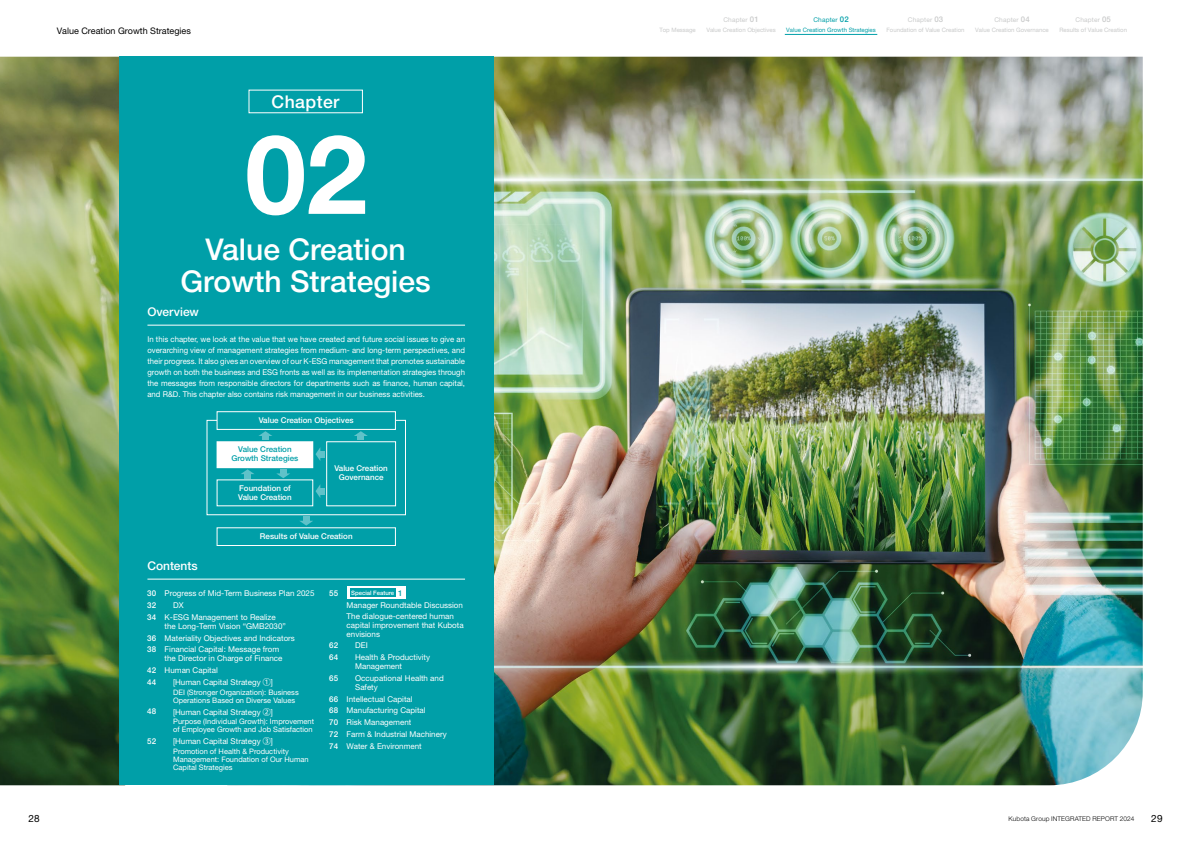
<style>
.page{position:relative;width:1191px;height:842px;background:#fff}
.page>*{position:absolute;margin:0;border:0;box-sizing:border-box;transform-origin:0 0}
.t1{font:700 110px "Helvetica Neue LT Std";color:#fff}
.t2{font:500 30px/32px "Helvetica Neue LT Std";color:#fff;text-align:center}
.t3{font:500 17.6px "Helvetica Neue LT Std";letter-spacing:.025em;color:#fff}
.t4{font:500 12px "Helvetica Neue LT Std";color:#fff}
.t5{font:10px "Helvetica Neue LT Std";color:#000}
.t6{font:9px "Helvetica Neue LT Std";color:#000}
.t7{font:8px/11.7px "Helvetica Neue LT Std";color:#fff}
.t8{font:500 8px/9px "Helvetica Neue LT Std";color:#fff}
.t9{font:500 8px/9px "Helvetica Neue LT Std";color:#009fa8;text-align:center}
.t10{font:7.5px/8px "Helvetica Neue LT Std";color:#fff}
.t11{font:6.5px "Helvetica Neue LT Std";letter-spacing:.025em;color:#c9caca}
.t12{font:300 6.5px "Helvetica Neue LT Std";letter-spacing:.02em;color:#000}
.t13{font:6.5px "Helvetica Neue LT Std";letter-spacing:.025em;color:#009fa8}
.t14{font:6px "Helvetica Neue LT Std";color:#c9caca}
.t15{font:6px "Helvetica Neue LT Std";color:#009fa8}
.t16{font:500 6px "Helvetica Neue LT Std";color:#fff}
.s1{font-weight:500}
.s2{font-family:"Hiragino UD Sans Std N W4"}
.s3{font-size:8px;color:#009fa8}
.s4{font-weight:500;font-size:7.8px}
</style>
<div class="page">
<img style="left:0;top:57px;width:1142px;height:728px">
<div style="left:119px;top:57px;width:374px;height:728px;background:#009fa8"></div>
<hr style="left:147px;top:579px;width:318px;height:1px;background:#fff">
<hr style="left:147px;top:325px;width:318px;height:1px;background:#fff">
<svg style="left:354px;top:431px;width:14px;height:9px"></svg>
<svg style="left:258px;top:431px;width:14px;height:9px"></svg>
<svg style="left:315px;top:447px;width:9px;height:14px"></svg>
<svg style="left:315px;top:484px;width:9px;height:14px"></svg>
<svg style="left:276px;top:469px;width:14px;height:9px"></svg>
<svg style="left:241px;top:469px;width:13px;height:9px"></svg>
<svg style="left:299px;top:517px;width:14px;height:9px"></svg>
<div style="left:216px;top:527px;width:180px;height:19px;border:1px solid #fff"></div>
<div style="left:217px;top:442px;width:96px;height:26px;background:#fff"></div>
<div style="left:216px;top:441px;width:97px;height:27px;border:1px solid #fff"></div>
<div style="left:326px;top:441px;width:70px;height:65px;border:1px solid #fff"></div>
<div style="left:216px;top:411px;width:180px;height:19px;border:1px solid #fff"></div>
<svg style="left:347px;top:586px;width:58px;height:13px"></svg>
<div style="left:350px;top:589px;width:46px;height:8px;background:#009fa8"></div>
<hr style="left:785px;top:34px;width:92px;height:1px;background:#009fa8">
<p class="t6" style="left:57px;top:25px;width:136px">Value Creation Growth Strategies</p>
<h3 class="t3" style="left:271px;top:91px;width:69px">Chapter</h3>
<h1 class="t1" style="left:245px;top:107px;width:124px">02</h1>
<h2 class="t2" style="left:180px;top:233px;width:252px">Value Creation<br>Growth Strategies</h2>
<h3 class="t4" style="left:147px;top:305px;width:53px">Overview</h3>
<p class="t7" style="left:147px;top:334px;width:319px;line-height:11px;text-align:justify">In this chapter, we look at the value that we have created and future social issues to give an overarching view of management strategies from medium- and long-term perspectives, and their progress. It also gives an overview of our K-ESG management that promotes sustainable growth on both the business and ESG fronts as well as its implementation strategies through the messages from responsible directors for departments such as finance, human capital, and R&amp;D. This chapter also contains risk management in our business activities.</p>
<p class="t8" style="left:259px;top:416px;width:96px">Value Creation Objectives</p>
<p class="t9" style="left:231px;top:445px;width:68px">Value Creation<br>Growth Strategies</p>
<p class="t8" style="left:334px;top:464px;width:55px;text-align:center">Value Creation<br>Governance</p>
<h3 class="t4" style="left:147px;top:559px;width:52px">Contents</h3>
<p class="t8" style="left:238px;top:483px;width:55px">Foundation of<br>Value Creation</p>
<p class="t8" style="left:260px;top:531px;width:94px">Results of Value Creation</p>
<p class="t7" style="left:147px;top:587px;width:169px"><span class="s1">30</span> Progress of Mid-Term Business Plan 2025<br><span class="s1">32</span></p>
<p class="t7" style="left:147px;top:599px;width:130px;text-indent:26px">DX<br><span class="s1">34</span> K-ESG Management to Realize</p>
<p class="t7" style="left:147px;top:620px;width:149px;text-indent:17px">the Long-Term Vision “GMB2030”<br><span class="s1">36</span> Materiality Objectives and Indicators<br><span class="s1">38</span> Financial Capital: Message from</p>
<p class="t7" style="left:147px;top:652px;width:137px;text-indent:17px">the Director in Charge of Finance<br><span class="s1">42</span> Human Capital<br><span class="s1">44</span></p>
<p class="t7" style="left:173px;top:676px;width:101px">[Human Capital Strategy <span class="s2">①</span>]</p>
<p class="t10" style="left:173px;top:688px;width:127px">DEI (Stronger Organization): Business<br>Operations Based on Diverse Values</p>
<p class="t8" style="left:147px;top:707px;width:10px">48</p>
<p class="t7" style="left:173px;top:706px;width:101px">[Human Capital Strategy <span class="s2">②</span>]</p>
<p class="t10" style="left:173px;top:717px;width:142px">Purpose (Individual Growth): Improvement of Employee Growth and Job Satisfaction</p>
<p class="t8" style="left:147px;top:736px;width:10px">52</p>
<p class="t7" style="left:173px;top:735px;width:101px">[Human Capital Strategy <span class="s2">③</span>]</p>
<p class="t10" style="left:173px;top:747px;width:137px">Promotion of Health &amp; Productivity<br>Management: Foundation of Our Human<br>Capital Strategies</p>
<p class="t8" style="left:329px;top:589px;width:10px">55</p>
<p class="t16" style="left:351px;top:589px;width:53px">Special Feature <span class="s3">1</span></p>
<p class="t7" style="left:347px;top:600px;width:118px;line-height:10.4px">Manager Roundtable Discussion<br>The dialogue-centered human</p>
<p class="t7" style="left:347px;top:620px;width:118px;line-height:9px">capital improvement that Kubota envisions</p>
<p class="t8" style="left:329px;top:641px;width:10px">62</p>
<p class="t7" style="left:355px;top:639px;width:14px">DEI</p>
<p class="t8" style="left:329px;top:653px;width:10px">64</p>
<p class="t7" style="left:355px;top:653px;width:76px;line-height:9px">Health &amp; Productivity<br>Management</p>
<p class="t8" style="left:329px;top:673px;width:10px">65</p>
<p class="t7" style="left:355px;top:673px;width:90px;line-height:9px">Occupational Health and<br>Safety</p>
<p class="t7" style="left:329px;top:693px;width:119px"><span class="s1">66</span> Intellectual Capital<br><span class="s1">68</span> Manufacturing Capital<br><span class="s1">70</span> Risk Management<br><span class="s1">72</span> Farm &amp; Industrial Machinery<br><span class="s1">74</span> Water &amp; Environment</p>
<p class="t11" style="left:723px;top:15px;width:37px">Chapter <span class="s4">01</span></p>
<p class="t14" style="left:706px;top:26px;width:71px">Value Creation Objectives</p>
<p class="t13" style="left:813px;top:15px;width:37px">Chapter <span class="s4">02</span></p>
<p class="t15" style="left:786px;top:26px;width:91px">Value Creation Growth Strategies</p>
<p class="t11" style="left:908px;top:15px;width:37px">Chapter <span class="s4">03</span></p>
<p class="t14" style="left:886px;top:26px;width:80px">Foundation of Value Creation</p>
<p class="t11" style="left:994px;top:15px;width:37px">Chapter <span class="s4">04</span></p>
<p class="t14" style="left:975px;top:26px;width:75px">Value Creation Governance</p>
<p class="t11" style="left:1075px;top:15px;width:37px">Chapter <span class="s4">05</span></p>
<p class="t14" style="left:659px;top:26px;width:38px">Top Message</p>
<p class="t14" style="left:1059px;top:26px;width:69px">Results of Value Creation</p>
<p class="t5" style="left:28px;top:812px;width:13px">28</p>
<p class="t12" style="left:1008px;top:815px;width:127px">Kubota Group INTEGRATED REPORT 2024</p>
<p class="t5" style="left:1151px;top:812px;width:13px">29</p>
</div>
